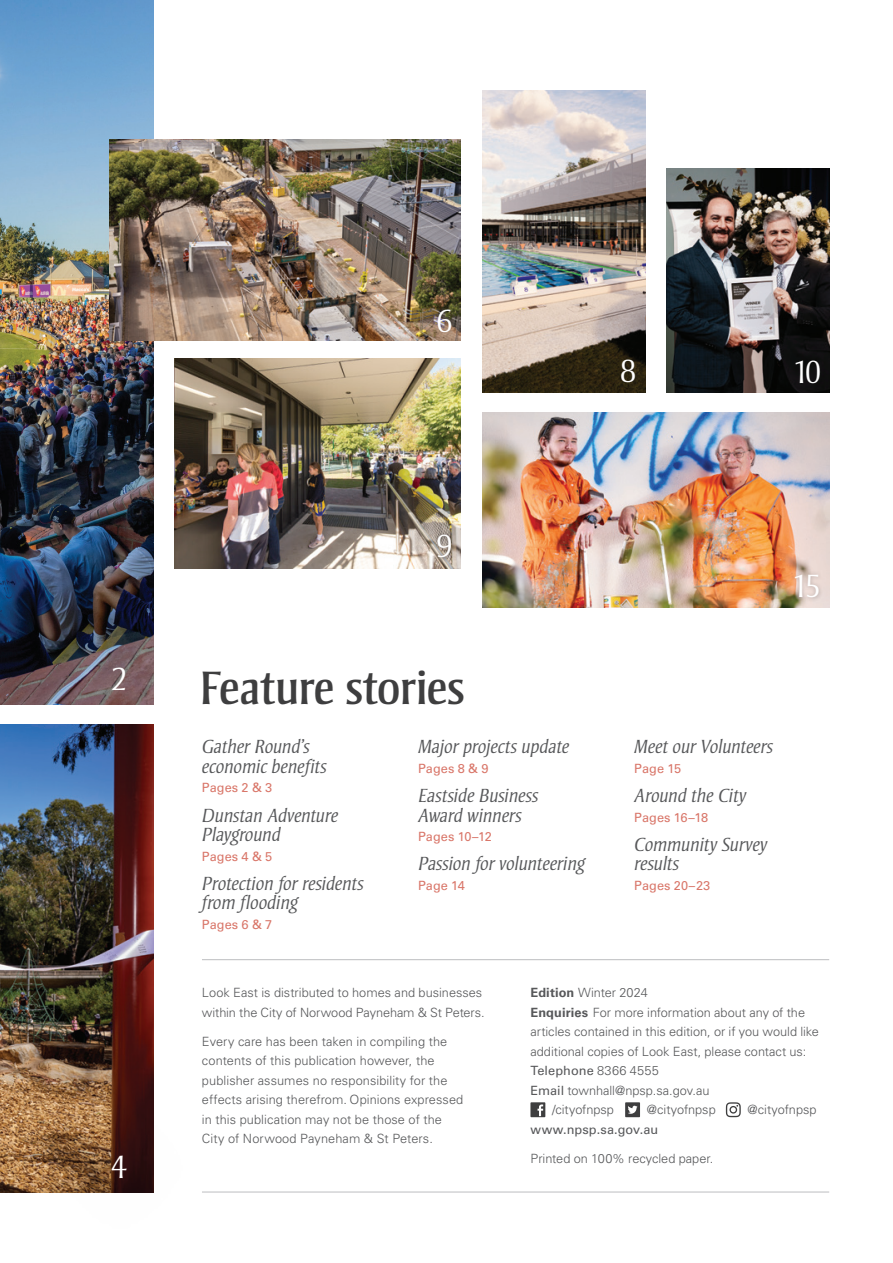
<style>
.page{position:relative;width:893px;height:1263px;background:#fff}
.page>*{position:absolute;margin:0;border:0;box-sizing:border-box;transform-origin:0 0}
.Heading{font:48px "Strayhorn MT Pro";letter-spacing:-.01em;color:#3e3e3f}
.inside_cover_text{font:300 33px "Strayhorn MT Pro";color:#fff}
.Body_Copy{font:italic 300 19.5px/19.5px "Strayhorn MT Pro";letter-spacing:-.01em;color:#57585a}
.Body_Copy-2{font:300 12.75px/19.5px "Univers LT Pro 45";color:#57585a}
.Body_Copy-3{font:12.75px "Univers LT Pro 55 Roman";letter-spacing:.005em;color:#d97669}
.Body_Copy-4{font:12.75px "Univers LT Pro 55 Roman";letter-spacing:.005em;color:#57585a}
.s1{font-family:"Univers LT Pro 65";font-weight:700}
.s2{font-family:"Univers LT Pro 45";font-weight:300}
.s3{font-family:"Univers LT Pro 55 Roman";font-weight:400}
</style>
<div class="page">
<img style="left:0;top:724px;width:154px;height:468px">
<img style="left:0;top:0;width:154px;height:705px">
<img style="left:175px;top:358px;width:286px;height:210px">
<img style="left:482px;top:412px;width:347px;height:195px">
<img style="left:482px;top:91px;width:163px;height:302px">
<img style="left:666px;top:168px;width:163px;height:225px">
<img style="left:110px;top:139px;width:351px;height:201px">
<div style="left:434px;top:530px;width:22px;height:32px;background:#231f20;opacity:.75"></div>
<div style="left:791px;top:570px;width:32px;height:32px;background:#231f20;opacity:.3"></div>
<svg style="left:530px;top:1102px;width:15px;height:15px"></svg>
<div style="left:625px;top:1102px;width:15px;height:15px;background:#3e3e3f"></div>
<svg style="left:628px;top:1106px;width:10px;height:8px"></svg>
<svg style="left:726px;top:1102px;width:15px;height:15px"></svg>
<hr style="left:202px;top:959px;width:627px;height:1px;background:#bcbdc0">
<hr style="left:202px;top:1192px;width:627px;height:1px;background:#bcbdc0">
<div style="left:18px;top:1064px;width:204px;height:199px;background:#231f20;opacity:.42"></div>
<p class="inside_cover_text" style="left:111px;top:659px;width:17px">2</p>
<p class="inside_cover_text" style="left:111px;top:1147px;width:17px">4</p>
<p class="inside_cover_text" style="left:437px;top:301px;width:17px">6</p>
<p class="inside_cover_text" style="left:621px;top:352px;width:17px">8</p>
<p class="inside_cover_text" style="left:793px;top:352px;width:29px">10</p>
<p class="inside_cover_text" style="left:437px;top:526px;width:17px">9</p>
<p class="Heading" style="left:199px;top:659px;width:267px">Feature stories</p>
<p class="Body_Copy" style="left:202px;top:737px;width:126px">Gather Round’s economic benefits</p>
<p class="Body_Copy-3" style="left:202px;top:779px;width:72px">Pages 2 &amp; 3</p>
<p class="Body_Copy" style="left:202px;top:805px;width:138px">Dunstan Adventure<br>Playground</p>
<p class="Body_Copy-3" style="left:202px;top:847px;width:72px">Pages 4 &amp; 5</p>
<p class="Body_Copy" style="left:202px;top:873px;width:163px">Protection for residents from flooding</p>
<p class="Body_Copy-3" style="left:202px;top:915px;width:72px">Pages 6 &amp; 7</p>
<p class="Body_Copy" style="left:418px;top:737px;width:153px">Major projects update</p>
<p class="Body_Copy-3" style="left:418px;top:759px;width:72px">Pages 8 &amp; 9</p>
<p class="Body_Copy" style="left:418px;top:786px;width:122px">Eastside Business<br>Award winners</p>
<p class="Body_Copy-3" style="left:418px;top:828px;width:75px">Pages 10–12</p>
<p class="Body_Copy" style="left:418px;top:854px;width:168px">Passion for volunteering</p>
<p class="Body_Copy-3" style="left:418px;top:876px;width:48px">Page 14</p>
<p class="inside_cover_text" style="left:792px;top:566px;width:30px">15</p>
<p class="Body_Copy" style="left:634px;top:737px;width:140px">Meet our Volunteers</p>
<p class="Body_Copy-3" style="left:634px;top:759px;width:48px">Page 15</p>
<p class="Body_Copy" style="left:634px;top:786px;width:114px">Around the City</p>
<p class="Body_Copy-3" style="left:634px;top:808px;width:75px">Pages 16–18</p>
<p class="Body_Copy" style="left:634px;top:834px;width:135px">Community Survey results</p>
<p class="Body_Copy-3" style="left:634px;top:876px;width:78px">Pages 20–23</p>
<p class="Body_Copy-2" style="left:202px;top:982px;width:284px">Look East is distributed to homes and businesses within the City of Norwood Payneham &amp; St Peters.</p>
<p class="Body_Copy-2" style="left:202px;top:1031px;width:263px">Every care has been taken in compiling the contents of this publication however, the publisher assumes no responsibility for the effects arising therefrom. Opinions expressed in this publication may not be those of the City of Norwood Payneham &amp; St Peters.</p>
<p class="Body_Copy-2" style="left:530px;top:982px;width:119px"><span class="s1">Edition</span> Winter 2024</p>
<p class="Body_Copy-2" style="left:530px;top:1002px;width:276px"><span class="s1">Enquiries</span> For more information about any of the</p>
<p class="Body_Copy-2" style="left:530px;top:1021px;width:290px">articles contained in this edition, or if you would like</p>
<p class="Body_Copy-2" style="left:530px;top:1041px;width:277px">additional copies of Look East, please contact us:</p>
<p class="Body_Copy-4" style="left:530px;top:1062px;width:130px">Telephone <span class="s2">8366 4555</span></p>
<p class="Body_Copy-2" style="left:530px;top:1080px;width:180px"><span class="s3">Email</span> townhall@npsp.sa.gov.au</p>
<p class="Body_Copy-2" style="left:552px;top:1099px;width:63px">/cityofnpsp</p>
<p class="Body_Copy-2" style="left:647px;top:1099px;width:70px">@cityofnpsp</p>
<p class="Body_Copy-2" style="left:748px;top:1099px;width:70px">@cityofnpsp</p>
<p class="Body_Copy-4" style="left:530px;top:1120px;width:129px">www.npsp.sa.gov.au</p>
<p class="Body_Copy-2" style="left:530px;top:1148px;width:184px">Printed on 100% recycled paper.</p>
</div>
